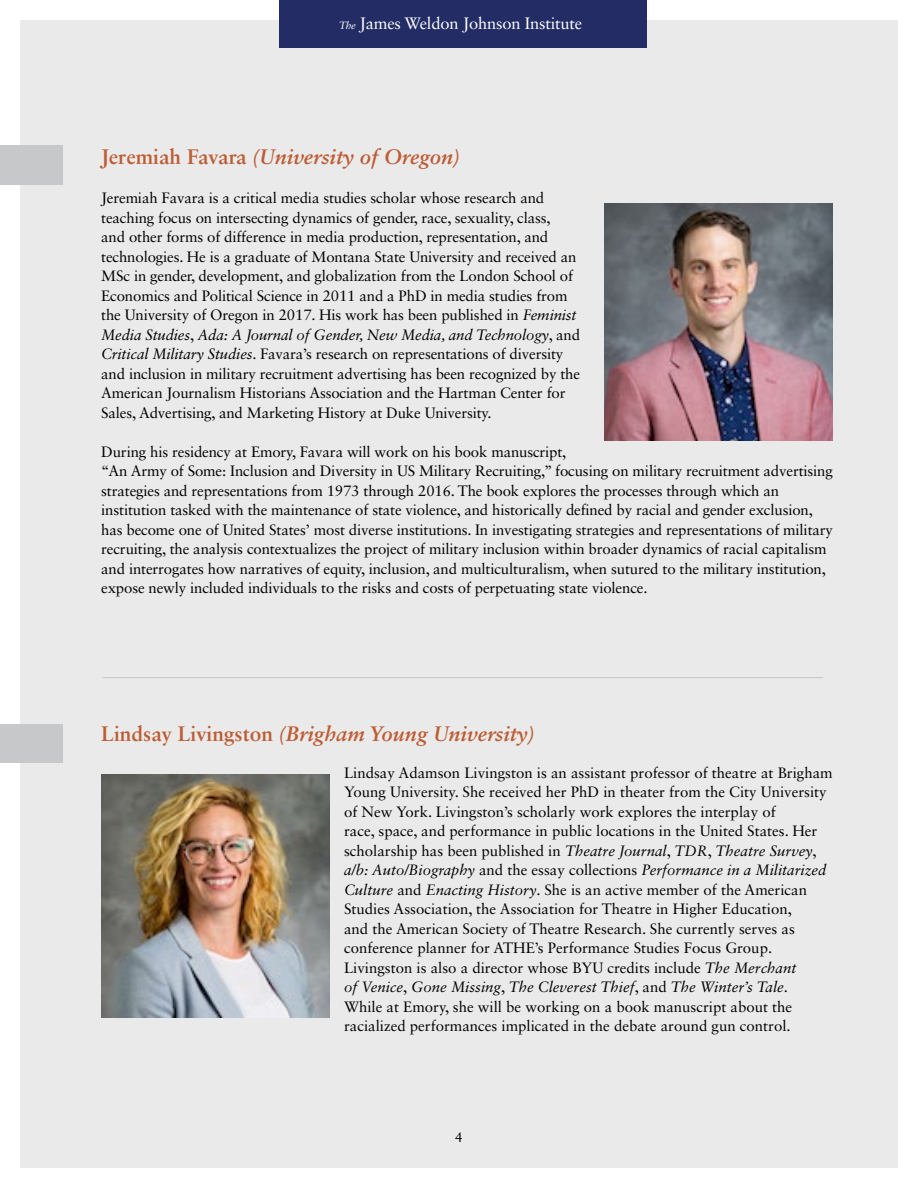
<style>
.page{position:relative;width:918px;height:1188px;background:#fff}
.page>*{position:absolute;margin:0;border:0;box-sizing:border-box;transform-origin:0 0}
.t1{font:italic 700 21px "Sabon LT Std";color:#bd5d34}
.t2{font:16.5px "Sabon LT Std";letter-spacing:-.01em;color:#fff}
.t3{font:15px/19.5px "Sabon LT Std";letter-spacing:-.01em;color:#000}
.t4{font:13.5px "Sabon LT Std";color:#000}
.s1{font-style:italic;font-size:10.5px}
.s2{font-style:normal}
.s3{font-style:italic}
</style>
<div class="page">
<div style="left:20px;top:20px;width:878px;height:1148px;background:#eaeaea"></div>
<div style="left:280px;top:0;width:367px;height:47px;background:#232c64"></div>
<img style="left:605px;top:203px;width:227px;height:237px">
<img style="left:101px;top:774px;width:228px;height:243px">
<div style="left:0;top:146px;width:63px;height:39px;background:#c7c8ca"></div>
<div style="left:0;top:724px;width:63px;height:40px;background:#c7c8ca"></div>
<hr style="left:102px;top:677px;width:721px;height:1px;background:#c3c5c8">
<p class="t2" style="left:339px;top:13px;width:244px"><span class="s1">The</span> James Weldon Johnson Institute</p>
<h1 class="t1" style="left:101px;top:144px;width:361px"><span class="s2">Jeremiah Favara</span> (University of Oregon)</h1>
<p class="t3" style="left:101px;top:188px;width:480px">Jeremiah Favara is a critical media studies scholar whose research and teaching focus on intersecting dynamics of gender, race, sexuality, class,<br>and other forms of difference in media production, representation, and technologies. He is a graduate of Montana State University and received an MSc in gender, development, and globalization from the London School of Economics and Political Science in 2011 and a PhD in media studies from the University of Oregon in 2017. His work has been published in <span class="s3">Feminist Media Studies</span>, <span class="s3">Ada: A Journal of Gender, New Media, and Technology</span>, and <span class="s3">Critical Military Studies</span>. Favara’s research on representations of diversity and inclusion in military recruitment advertising has been recognized by the American Journalism Historians Association and the Hartman Center for Sales, Advertising, and Marketing History at Duke University.</p>
<p class="t3" style="left:101px;top:442px;width:733px">During his residency at Emory, Favara will work on his book manuscript,<br>“An Army of Some: Inclusion and Diversity in US Military Recruiting,” focusing on military recruitment advertising strategies and representations from 1973 through 2016. The book explores the processes through which an institution tasked with the maintenance of state violence, and historically defined by racial and gender exclusion, has become one of United States’ most diverse institutions. In investigating strategies and representations of military recruiting, the analysis contextualizes the project of military inclusion within broader dynamics of racial capitalism and interrogates how narratives of equity, inclusion, and multiculturalism, when sutured to the military institution, expose newly included individuals to the risks and costs of perpetuating state violence.</p>
<h1 class="t1" style="left:101px;top:720px;width:435px"><span class="s2">Lindsay Livingston</span> (Brigham Young University)</h1>
<p class="t3" style="left:344px;top:763px;width:490px">Lindsay Adamson Livingston is an assistant professor of theatre at Brigham Young University. She received her PhD in theater from the City University of New York. Livingston’s scholarly work explores the interplay of<br>race, space, and performance in public locations in the United States. Her scholarship has been published in <span class="s3">Theatre Journal</span>, <span class="s3">TDR</span>, <span class="s3">Theatre Survey</span>, <span class="s3">a/b: Auto/Biography</span> and the essay collections <span class="s3">Performance in a Militarized Culture</span> and <span class="s3">Enacting History</span>. She is an active member of the American Studies Association, the Association for Theatre in Higher Education,<br>and the American Society of Theatre Research. She currently serves as conference planner for ATHE’s Performance Studies Focus Group.<br>Livingston is also a director whose BYU credits include <span class="s3">The Merchant<br>of Venice</span>, <span class="s3">Gone Missing</span>, <span class="s3">The Cleverest Thief</span>, and <span class="s3">The Winter’s Tale</span>.<br>While at Emory, she will be working on a book manuscript about the racialized performances implicated in the debate around gun control.</p>
<p class="t4" style="left:455px;top:1130px;width:9px">4</p>
</div>
